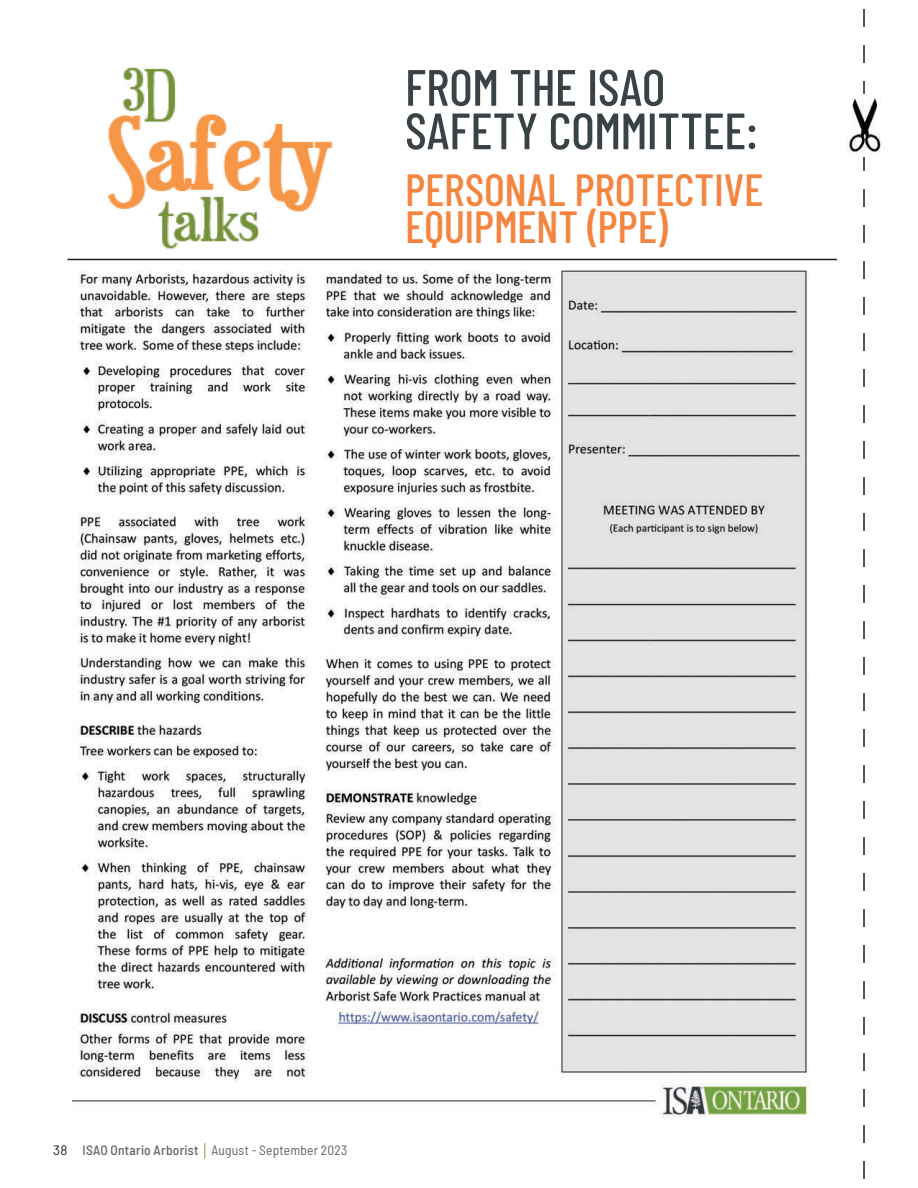
<style>
.page{position:relative;width:918px;height:1188px;background:#fff}
.page>*{position:absolute;margin:0;border:0;box-sizing:border-box;transform-origin:0 0}
.ARTICLE_TITLE{font:500 51px/43.5px "Barlow Condensed";letter-spacing:-.005em;color:#394247}
.ARTICLE_TITLE-2{font:500 45px/37.5px "Barlow Condensed";letter-spacing:-.005em;color:#f48541}
.t1{font:semi-condensed 13.5px "Barlow";letter-spacing:.015em;color:#636366}
.s1{font-stretch:normal;color:#231f20}
.s2{font-weight:500}
.s3{font-stretch:normal;font-size:18.15px;color:#73a432}
</style>
<div class="page">
<img style="left:72px;top:270px;width:737px;height:847px">
<svg style="left:863px;top:9px;width:2px;height:1170px"></svg>
<img style="left:847px;top:94px;width:34px;height:63px">
<img style="left:107px;top:67px;width:226px;height:182px">
<hr style="left:68px;top:259px;width:769px;height:1px;background:#231f20">
<p class="ARTICLE_TITLE" style="left:405px;top:62px;width:354px">FROM THE ISAO<br>SAFETY COMMITTEE:</p>
<p class="ARTICLE_TITLE-2" style="left:405px;top:167px;width:360px">PERSONAL PROTECTIVE<br>EQUIPMENT (PPE)</p>
<p class="t1" style="left:53px;top:1140px;width:296px"><span class="s1">38</span> <span class="s2">ISAO Ontario Arborist</span> <span class="s3">|</span> August - September 2023</p>
</div>
